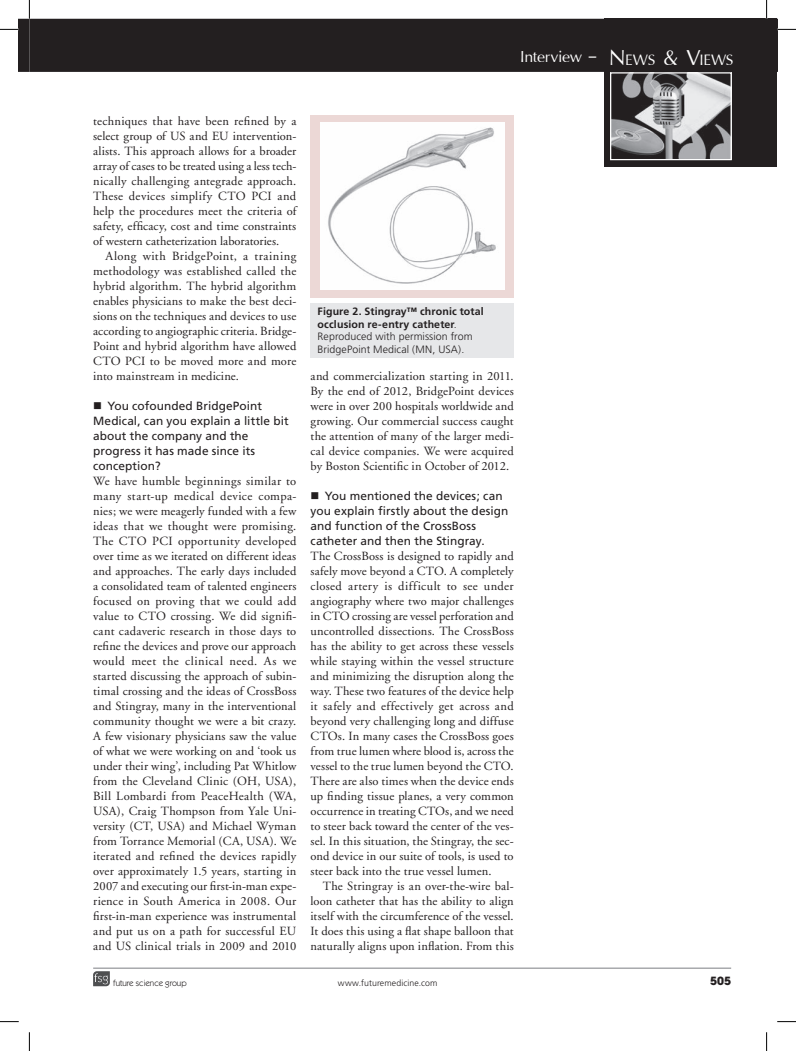
<style>
.page{position:relative;width:796px;height:1051px;background:#fff}
.page>*{position:absolute;margin:0;border:0;box-sizing:border-box;transform-origin:0 0}
.t1{font:25px "Iris UPC";letter-spacing:-.01em;color:#fff}
.t2{font:23.75px "Iris UPC";letter-spacing:-.01em;color:#fff}
.t3{font:12.5px/15px "Adobe Garamond";letter-spacing:.01em;color:#231f20;text-align:justify}
.t4{font:11.88px/15px "Frutiger";letter-spacing:.005em;color:#231f20}
.t5{font:700 11.25px "Avant Garde";color:#231f20}
.t6{font:300 10.62px/12.5px "Frutiger";letter-spacing:.005em;color:#231f20}
.t7{font:300 8.75px "Frutiger";letter-spacing:.01em;color:#231f20}
.t8{font:8.75px "Itc Kabel";color:#231f20}
.s1{font-size:34px}
.s2{font-weight:700}
</style>
<div class="page">
<div style="left:604px;top:19px;width:172px;height:148px;background:#231f20"></div>
<img style="left:612px;top:74px;width:118px;height:84px">
<div style="left:610px;top:72px;width:122px;height:88px;border:1px solid #fff"></div>
<div style="left:30px;top:19px;width:747px;height:53px;background:#231f20"></div>
<hr style="left:93px;top:967px;width:638px;height:2px;background:#a8a9ad">
<div style="left:311px;top:115px;width:203px;height:183px;background:#ecd8d6"></div>
<img style="left:321px;top:123px;width:183px;height:166px">
<div style="left:310px;top:303px;width:204px;height:55px;background:#e6e7e9"></div>
<svg style="left:93px;top:971px;width:17px;height:15px"></svg>
<svg style="left:777px;top:29px;width:19px;height:1px"></svg>
<svg style="left:0;top:1021px;width:19px;height:1px"></svg>
<svg style="left:777px;top:1021px;width:19px;height:1px"></svg>
<svg style="left:0;top:0;width:30px;height:72px"></svg>
<svg style="left:29px;top:1032px;width:1px;height:19px"></svg>
<svg style="left:766px;top:0;width:1px;height:19px"></svg>
<svg style="left:766px;top:1032px;width:1px;height:19px"></svg>
<h1 class="t1" style="left:520px;top:38px;width:77px">Interview –</h1>
<h2 class="t2" style="left:609px;top:42px;width:126px"><span class="s1">N</span>ews <span class="s1">&amp; V</span>iews</h2>
<p class="t3" style="left:93px;top:114px;width:205px">techniques that have been refined by a select group of US and EU intervention&shy;alists. This approach allows for a broader array of cases to be treated using a less tech&shy;nically challenging antegrade approach.<br>These devices simplify CTO PCI and help the procedures meet the criteria of safety, efficacy, cost and time constraints of western catheterization laboratories.</p>
<p class="t3" style="left:93px;top:249px;width:205px;text-indent:12px">Along with BridgePoint, a training methodology was established called the hybrid algorithm. The hybrid algorithm enables physicians to make the best deci&shy;sions on the techniques and devices to use according to angiographic criteria. Bridge-Point and hybrid algorithm have allowed CTO PCI to be moved more and more into mainstream in medicine.</p>
<p class="t4" style="left:93px;top:398px;width:197px;text-indent:14px">You cofounded BridgePoint<br>Medical, can you explain a little bit about the company and the progress it has made since its conception?</p>
<p class="t3" style="left:93px;top:474px;width:205px">We have humble beginnings similar to many start-up medical device compa&shy;nies; we were meagerly funded with a few ideas that we thought were promising.<br>The CTO PCI opportunity developed over time as we iterated on different ideas and approaches. The early days included a consolidated team of talented engineers focused on proving that we could add value to CTO crossing. We did signifi&shy;cant cadaveric research in those days to refine the devices and prove our approach would meet the clinical need. As we started discussing the approach of subin&shy;timal crossing and the ideas of CrossBoss and Stingray, many in the interventional community thought we were a bit crazy.<br>A few visionary physicians saw the value of what we were working on and ‘took us under their wing’, including Pat Whitlow from the Cleveland Clinic (OH, USA), Bill Lombardi from PeaceHealth (WA, USA), Craig Thompson from Yale Uni&shy;versity (CT, USA) and Michael Wyman from Torrance Memorial (CA, USA). We iterated and refined the devices rapidly over approximately 1.5 years, starting in 2007 and executing our first-in-man expe&shy;rience in South America in 2008. Our first-in-man experience was instrumental and put us on a path for successful EU and US clinical trials in 2009 and 2010</p>
<p class="t6" style="left:318px;top:305px;width:168px"><span class="s2">Figure 2. Stingray™ chronic total occlusion re-entry catheter</span>.<br>Reproduced with permission from<br>BridgePoint Medical (MN, USA).</p>
<p class="t3" style="left:310px;top:369px;width:205px">and commercialization starting in 2011.<br>By the end of 2012, BridgePoint devices were in over 200 hospitals worldwide and growing. Our commercial success caught the attention of many of the larger medi&shy;cal device companies. We were acquired by Boston Scientific in October of 2012.</p>
<p class="t4" style="left:310px;top:488px;width:199px;text-indent:14px">You mentioned the devices; can you explain firstly about the design and function of the CrossBoss catheter and then the Stingray.</p>
<p class="t3" style="left:310px;top:549px;width:205px">The CrossBoss is designed to rapidly and safely move beyond a CTO. A completely closed artery is difficult to see under angiography where two major challenges in CTO crossing are vessel perforation and uncontrolled dissections. The CrossBoss has the ability to get across these vessels while staying within the vessel structure and minimizing the disruption along the way. These two features of the device help it safely and effectively get across and beyond very challenging long and diffuse CTOs. In many cases the CrossBoss goes from true lumen where blood is, across the vessel to the true lumen beyond the CTO.<br>There are also times when the device ends up finding tissue planes, a very common occurrence in treating CTOs, and we need to steer back toward the center of the ves&shy;sel. In this situation, the Stingray, the sec&shy;ond device in our suite of tools, is used to steer back into the true vessel lumen.</p>
<p class="t3" style="left:310px;top:879px;width:205px;text-indent:12px">The Stringray is an over-the-wire bal&shy;loon catheter that has the ability to align itself with the circumference of the vessel.<br>It does this using a flat shape balloon that naturally aligns upon inflation. From this</p>
<p class="t8" style="left:113px;top:978px;width:75px">future science group</p>
<p class="t7" style="left:338px;top:978px;width:101px">www.futuremedicine.com</p>
<p class="t5" style="left:710px;top:973px;width:22px">505</p>
</div>
